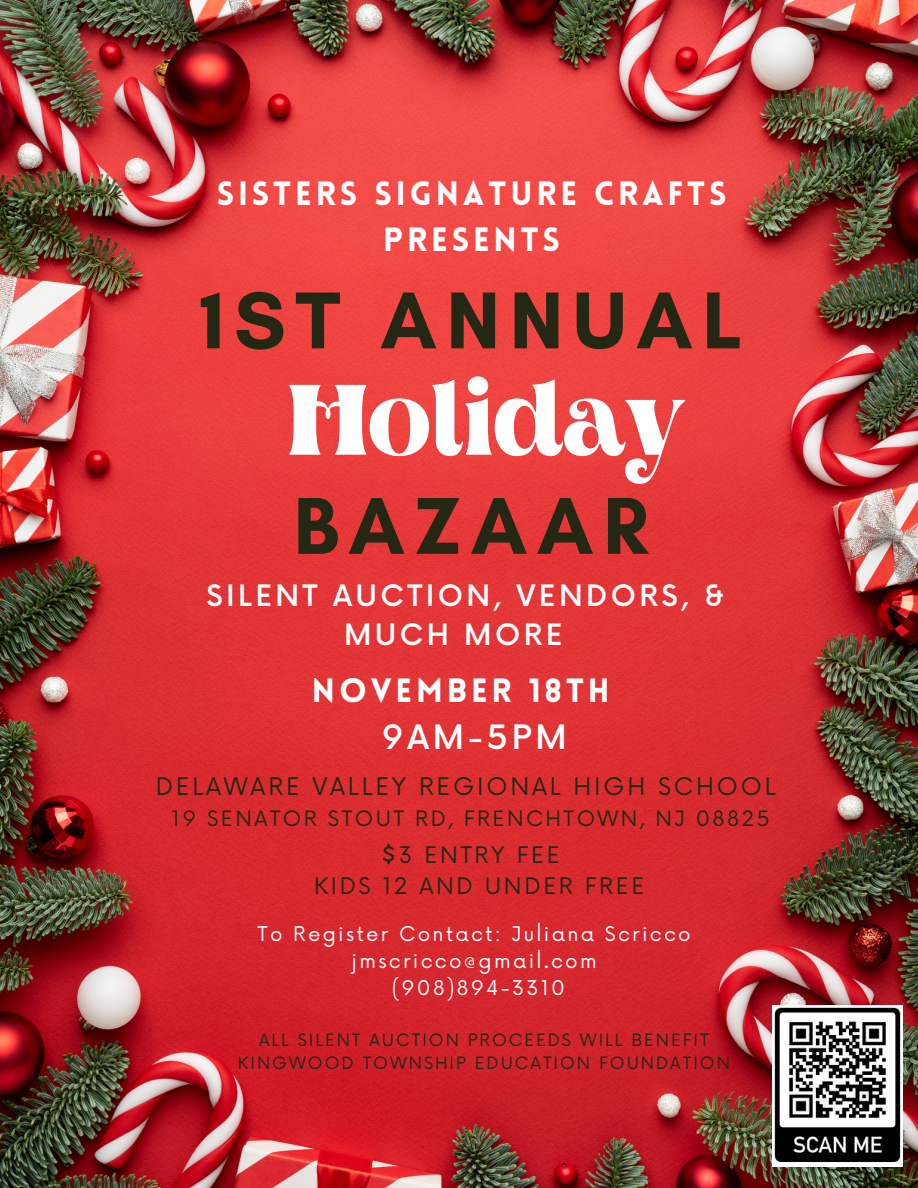
<style>
.page{position:relative;width:918px;height:1188px;background:#fff}
.page>*{position:absolute;margin:0;border:0;box-sizing:border-box;transform-origin:0 0}
.t1{font:700 99.75px "Aprila";color:#fff}
.t2{font:700 82.05px "Glacial Indifference";letter-spacing:.12em;color:#232713}
.t3{font:900 33px "Lovelo";letter-spacing:.12em;color:#fff}
.t4{font:900 32.85px "Lovelo";letter-spacing:.12em;color:#fff}
.t5{font:500 32.85px "Now";letter-spacing:.12em;color:#fff}
.t6{font:500 28.8px/39.3px "Now";letter-spacing:.12em;color:#fff}
.t7{font:23.7px "Now";letter-spacing:.12em;color:#232713}
.t8{font:22.2px "Now";letter-spacing:.12em;color:#232713}
.t9{font:20.7px "Now";letter-spacing:.12em;color:#232713}
.t10{font:19.8px "Now";letter-spacing:.12em;color:#fff}
.t11{font:16.65px/22.5px "Now";letter-spacing:.12em;color:#232713;text-align:center}
</style>
<div class="page">
<img style="left:0;top:0;width:918px;height:1188px">
<img style="left:773px;top:1006px;width:129px;height:161px">
<svg style="left:383px;top:844px;width:11px;height:20px"></svg>
<p class="t3" style="left:217px;top:180px;width:511px">SISTERS SIGNATURE CRAFTS</p>
<p class="t3" style="left:383px;top:226px;width:178px">PRESENTS</p>
<p class="t2" style="left:200px;top:270px;width:544px">1ST ANNUAL</p>
<p class="t1" style="left:287px;top:380px;width:399px">Holiday</p>
<p class="t2" style="left:293px;top:476px;width:356px">BAZAAR</p>
<p class="t6" style="left:344px;top:578px;width:381px;text-indent:-138px">SILENT AUCTION, VENDORS, &amp;<br>MUCH MORE</p>
<p class="t4" style="left:312px;top:677px;width:299px">NOVEMBER 18TH</p>
<p class="t5" style="left:382px;top:720px;width:187px">9AM-5PM</p>
<p class="t7" style="left:156px;top:773px;width:621px">DELAWARE VALLEY REGIONAL HIGH SCHOOL</p>
<p class="t9" style="left:172px;top:807px;width:599px">19 SENATOR STOUT RD, FRENCHTOWN, NJ 08825</p>
<p class="t8" style="left:399px;top:842px;width:162px">3 ENTRY FEE</p>
<p class="t8" style="left:314px;top:873px;width:332px">KIDS 12 AND UNDER FREE</p>
<p class="t10" style="left:258px;top:923px;width:435px">To Register Contact: Juliana Scricco</p>
<p class="t10" style="left:352px;top:950px;width:247px">jmscricco@gmail.com</p>
<p class="t10" style="left:392px;top:977px;width:175px">(908)894-3310</p>
<p class="t11" style="left:238px;top:1030px;width:494px">ALL SILENT AUCTION PROCEEDS WILL BENEFIT<br>KINGWOOD TOWNSHIP EDUCATION FOUNDATION</p>
</div>
